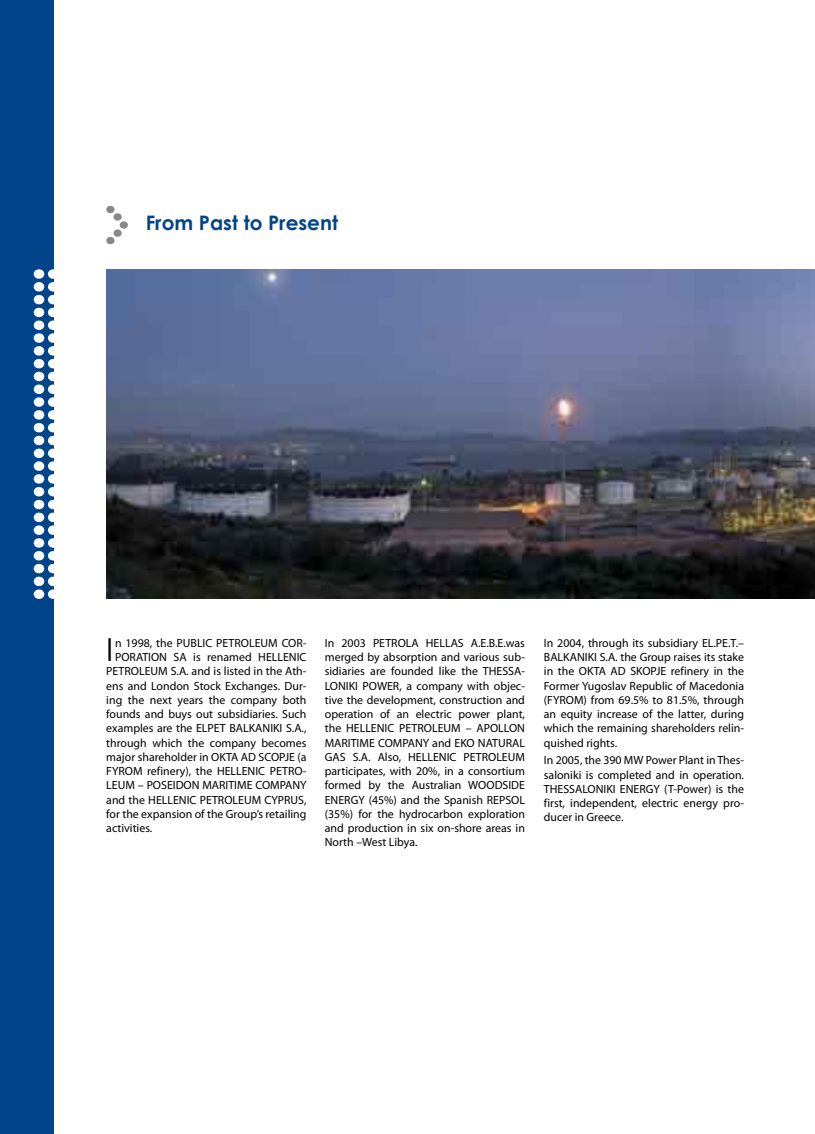
<style>
.page{position:relative;width:815px;height:1134px;background:#fff}
.page>*{position:absolute;margin:0;border:0;box-sizing:border-box;transform-origin:0 0}
.t1{font:31.75px "Century Gothic";color:#000}
.t2{font:700 20px "Century Gothic";color:#004489}
.t3{font:11.88px/14.2px "Myriad Pro";color:#000;text-align:justify}
</style>
<div class="page">
<div style="left:0;top:0;width:53px;height:1134px;background:#004489"></div>
<img style="left:106px;top:269px;width:709px;height:330px">
<svg style="left:106px;top:206px;width:22px;height:38px"></svg>
<svg style="left:34px;top:269px;width:20px;height:330px"></svg>
<h2 class="t2" style="left:146px;top:208px;width:194px">From Past to Present</h2>
<h1 class="t1" style="left:106px;top:627px;width:9px">I</h1>
<p class="t3" style="left:115px;top:635px;width:193px">n 1998, the PUBLIC PETROLEUM COR-</p>
<p class="t3" style="left:115px;top:650px;width:193px">PORATION SA is renamed HELLENIC</p>
<p class="t3" style="left:106px;top:664px;width:202px">PETROLEUM S.A. and is listed in the Ath-</p>
<p class="t3" style="left:106px;top:678px;width:202px">ens and London Stock Exchanges. Dur-</p>
<p class="t3" style="left:106px;top:692px;width:202px">ing the next years the company both</p>
<p class="t3" style="left:106px;top:707px;width:202px">founds and buys out subsidiaries. Such</p>
<p class="t3" style="left:106px;top:721px;width:202px">examples are the ELPET BALKANIKI S.A.,</p>
<p class="t3" style="left:106px;top:735px;width:202px">through which the company becomes</p>
<p class="t3" style="left:106px;top:749px;width:202px">major shareholder in OKTA AD SCOPJE (a</p>
<p class="t3" style="left:106px;top:764px;width:202px">FYROM refinery), the HELLENIC PETRO-</p>
<p class="t3" style="left:106px;top:778px;width:202px">LEUM – POSEIDON MARITIME COMPANY</p>
<p class="t3" style="left:106px;top:792px;width:202px">and the HELLENIC PETROLEUM CYPRUS,</p>
<p class="t3" style="left:106px;top:806px;width:202px">for the expansion of the Group’s retailing</p>
<p class="t3" style="left:106px;top:821px;width:48px">activities.</p>
<p class="t3" style="left:325px;top:635px;width:202px">In 2003 PETROLA HELLAS A.E.B.E.was merged by absorption and various sub&shy;sidiaries are founded like the THESSA-LONIKI POWER, a company with objec&shy;tive the development, construction and operation of an electric power plant, the HELLENIC PETROLEUM – APOLLON MARITIME COMPANY and EKO NATURAL GAS S.A. Also, HELLENIC PETROLEUM participates, with 20%, in a consortium formed by the Australian WOODSIDE ENERGY (45%) and the Spanish REPSOL (35%) for the hydrocarbon exploration and production in six on-shore areas in North –West Libya.</p>
<p class="t3" style="left:544px;top:635px;width:202px">In 2004, through its subsidiary EL.PE.T.– BALKANIKI S.A. the Group raises its stake in the OKTA AD SKOPJE refinery in the Former Yugoslav Republic of Macedonia (FYROM) from 69.5% to 81.5%, through an equity increase of the latter, during which the remaining shareholders relin&shy;quished rights.</p>
<p class="t3" style="left:544px;top:753px;width:202px">In 2005, the 390 MW Power Plant in Thes&shy;saloniki is completed and in operation.<br>THESSALONIKI ENERGY (T-Power) is the first, independent, electric energy pro&shy;ducer in Greece.</p>
</div>
